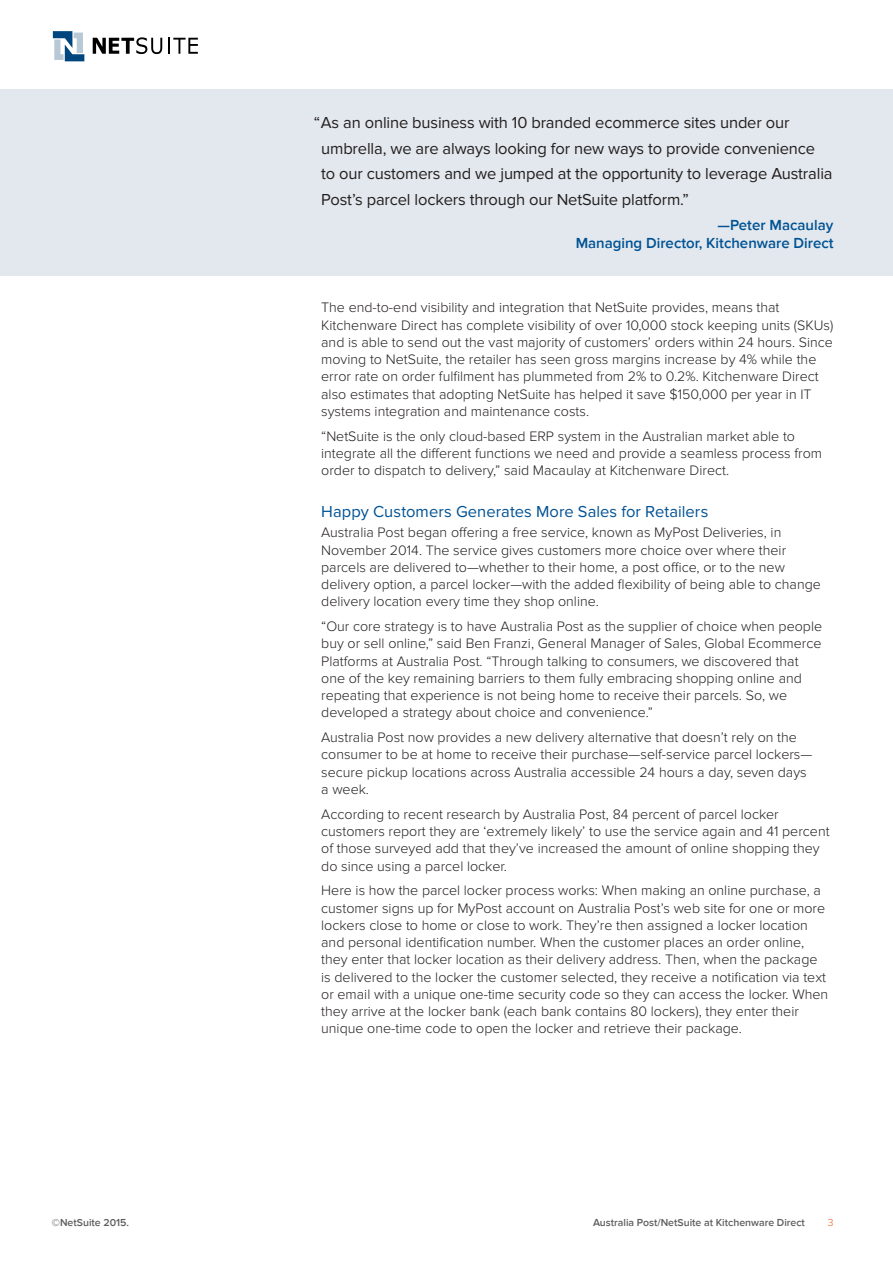
<style>
.page{position:relative;width:893px;height:1263px;background:#fff}
.page>*{position:absolute;margin:0;border:0;box-sizing:border-box;transform-origin:0 0}
.t1{font:16.5px/25.5px "Proxima Nova";letter-spacing:-.01em;color:#231f20}
.t2{font:16.5px "Proxima Nova";letter-spacing:.005em;color:#005294}
.t3{font:600 15px/18px "Proxima Nova";color:#005294;text-align:right}
.t4{font:300 14.25px/17.2px "Proxima Nova";color:#231f20}
.t5{font:600 10.5px "Proxima Nova";color:#5f5f62}
.t6{font:300 10.5px "Proxima Nova";color:#f25b21}
</style>
<div class="page">
<svg style="left:53px;top:31px;width:31px;height:30px"></svg>
<svg style="left:93px;top:37px;width:69px;height:17px"></svg>
<svg style="left:168px;top:38px;width:30px;height:16px"></svg>
<div style="left:0;top:89px;width:893px;height:187px;background:#e2e8ed"></div>
<p class="t1" style="left:321px;top:110px;width:513px;text-indent:-8px">“ As an online business with 10 branded ecommerce sites under our umbrella, we are always looking for new ways to provide convenience to our customers and we jumped at the opportunity to leverage Australia Post’s parcel lockers through our NetSuite platform.”</p>
<p class="t3" style="left:576px;top:216px;width:259px">—Peter Macaulay<br>Managing Director, Kitchenware Direct</p>
<p class="t4" style="left:321px;top:299px;width:514px">The end-to-end visibility and integration that NetSuite provides, means that Kitchenware Direct has complete visibility of over 10,000 stock keeping units (SKUs) and is able to send out the vast majority of customers’ orders within 24 hours. Since moving to NetSuite, the retailer has seen gross margins increase by 4% while the error rate on order fulfilment has plummeted from 2% to 0.2%. Kitchenware Direct also estimates that adopting NetSuite has helped it save $150,000 per year in IT systems integration and maintenance costs.</p>
<p class="t4" style="left:321px;top:427px;width:502px">“NetSuite is the only cloud-based ERP system in the Australian market able to integrate all the different functions we need and provide a seamless process from order to dispatch to delivery,” said Macaulay at Kitchenware Direct.</p>
<p class="t2" style="left:321px;top:502px;width:389px">Happy Customers Generates More Sales for Retailers</p>
<p class="t4" style="left:321px;top:524px;width:501px">Australia Post began offering a free service, known as MyPost Deliveries, in November 2014. The service gives customers more choice over where their parcels are delivered to—whether to their home, a post office, or to the new delivery option, a parcel locker—with the added flexibility of being able to change delivery location every time they shop online.</p>
<p class="t4" style="left:321px;top:618px;width:502px">“Our core strategy is to have Australia Post as the supplier of choice when people buy or sell online,” said Ben Franzi, General Manager of Sales, Global Ecommerce Platforms at Australia Post. “Through talking to consumers, we discovered that one of the key remaining barriers to them fully embracing shopping online and repeating that experience is not being home to receive their parcels. So, we developed a strategy about choice and convenience.”</p>
<p class="t4" style="left:321px;top:729px;width:493px">Australia Post now provides a new delivery alternative that doesn’t rely on the consumer to be at home to receive their purchase—self-service parcel lockers— secure pickup locations across Australia accessible 24 hours a day, seven days a week.</p>
<p class="t4" style="left:321px;top:805px;width:510px">According to recent research by Australia Post, 84 percent of parcel locker customers report they are ‘extremely likely’ to use the service again and 41 percent of those surveyed add that they’ve increased the amount of online shopping they do since using a parcel locker.</p>
<p class="t4" style="left:321px;top:882px;width:508px">Here is how the parcel locker process works: When making an online purchase, a customer signs up for MyPost account on Australia Post’s web site for one or more lockers close to home or close to work. They’re then assigned a locker location and personal identification number. When the customer places an order online, they enter that locker location as their delivery address. Then, when the package is delivered to the locker the customer selected, they receive a notification via text or email with a unique one-time security code so they can access the locker. When they arrive at the locker bank (each bank contains 80 lockers), they enter their unique one-time code to open the locker and retrieve their package.</p>
<p class="t5" style="left:52px;top:1217px;width:79px">©NetSuite 2015.</p>
<p class="t5" style="left:593px;top:1217px;width:213px">Australia Post/NetSuite at Kitchenware Direct</p>
<p class="t6" style="left:828px;top:1217px;width:7px">3</p>
</div>
